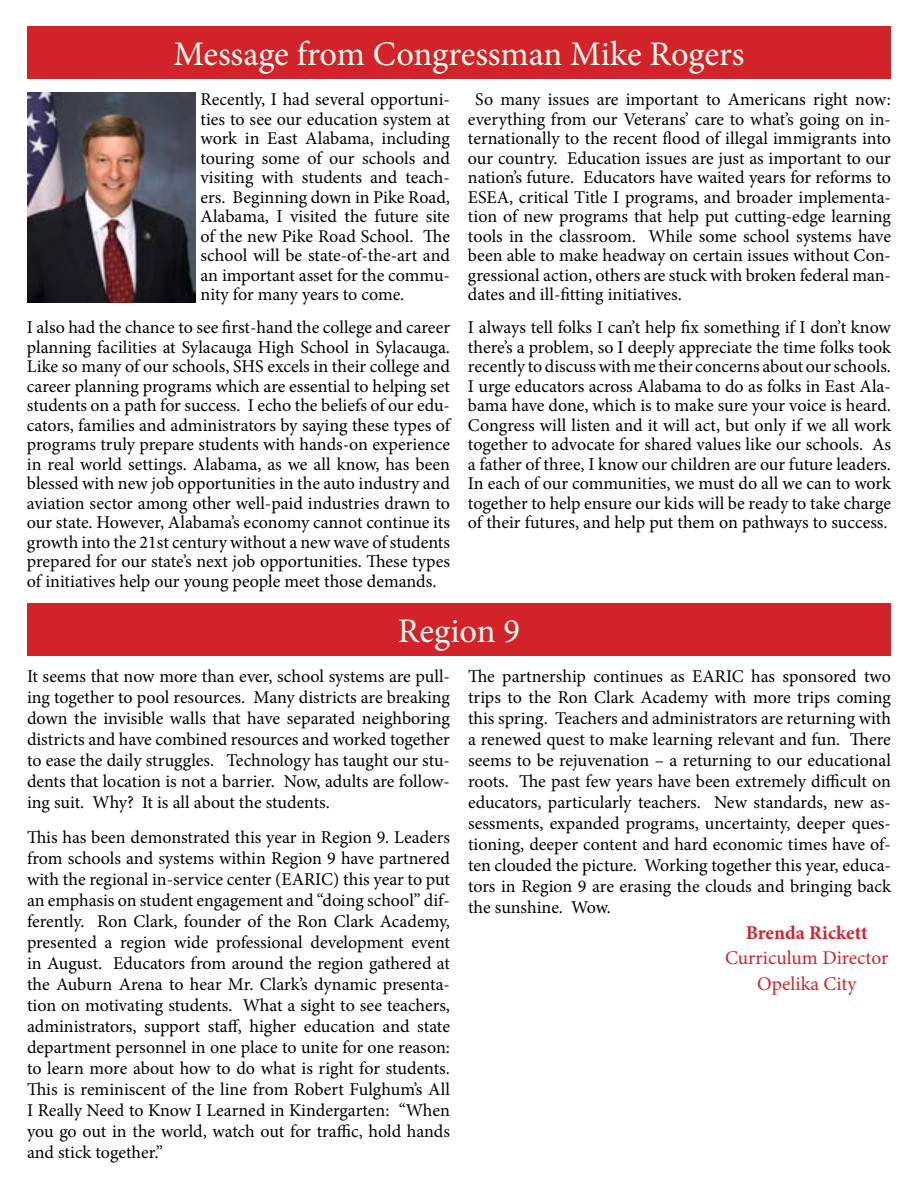
<style>
.page{position:relative;width:918px;height:1188px;background:#fff}
.page>*{position:absolute;margin:0;border:0;box-sizing:border-box;transform-origin:0 0}
.t1{font:34.5px "Minion Pro";letter-spacing:-.005em;color:#fffef0}
.t2{font:19.5px/25.5px "Minion Pro";color:#d2232a;text-align:center}
.t3{font:700 19.5px "Minion Pro";color:#d2232a}
.t4{font:18px/19.5px "Minion Pro";letter-spacing:-.005em;color:#000;text-align:justify}
</style>
<div class="page">
<div style="left:27px;top:603px;width:864px;height:52px;background:#d2232a"></div>
<div style="left:27px;top:26px;width:864px;height:52px;background:#d2232a"></div>
<img style="left:27px;top:92px;width:168px;height:210px">
<h1 class="t1" style="left:174px;top:31px;width:572px">Message from Congressman Mike Rogers</h1>
<p class="t4" style="left:201px;top:90px;width:251px">Recently, I had several opportuni&shy;ties to see our education system at work in East Alabama, including touring some of our schools and visiting with students and teach&shy;ers. Beginning down in Pike Road, Alabama, I visited the future site of the new Pike Road School. The school will be state-of-the-art and an important asset for the commu&shy;nity for many years to come.</p>
<p class="t4" style="left:27px;top:318px;width:425px">I also had the chance to see first-hand the college and career planning facilities at Sylacauga High School in Sylacauga.<br>Like so many of our schools, SHS excels in their college and career planning programs which are essential to helping set students on a path for success. I echo the beliefs of our edu&shy;cators, families and administrators by saying these types of programs truly prepare students with hands-on experience in real world settings. Alabama, as we all know, has been blessed with new job opportunities in the auto industry and aviation sector among other well-paid industries drawn to our state. However, Alabama’s economy cannot continue its growth into the 21st century without a new wave of students prepared for our state’s next job opportunities. These types of initiatives help our young people meet those demands.</p>
<p class="t4" style="left:468px;top:90px;width:425px;text-indent:7px">So many issues are important to Americans right now: everything from our Veterans’ care to what’s going on in&shy;ternationally to the recent flood of illegal immigrants into our country. Education issues are just as important to our nation’s future. Educators have waited years for reforms to ESEA, critical Title I programs, and broader implementa&shy;tion of new programs that help put cutting-edge learning tools in the classroom. While some school systems have been able to make headway on certain issues without Con&shy;gressional action, others are stuck with broken federal man&shy;dates and ill-fitting initiatives.</p>
<p class="t4" style="left:468px;top:318px;width:425px">I always tell folks I can’t help fix something if I don’t know there’s a problem, so I deeply appreciate the time folks took recently to discuss with me their concerns about our schools.<br>I urge educators across Alabama to do as folks in East Ala&shy;bama have done, which is to make sure your voice is heard.<br>Congress will listen and it will act, but only if we all work together to advocate for shared values like our schools. As a father of three, I know our children are our future leaders.<br>In each of our communities, we must do all we can to work together to help ensure our kids will be ready to take charge of their futures, and help put them on pathways to success.</p>
<h1 class="t1" style="left:398px;top:608px;width:124px">Region 9</h1>
<p class="t4" style="left:27px;top:666px;width:425px;line-height:21px">It seems that now more than ever, school systems are pull&shy;ing together to pool resources. Many districts are breaking down the invisible walls that have separated neighboring districts and have combined resources and worked together to ease the daily struggles. Technology has taught our stu&shy;dents that location is not a barrier. Now, adults are follow&shy;ing suit. Why? It is all about the students.</p>
<p class="t4" style="left:27px;top:826px;width:425px;line-height:21px">This has been demonstrated this year in Region 9. Leaders from schools and systems within Region 9 have partnered with the regional in-service center (EARIC) this year to put an emphasis on student engagement and “doing school” dif&shy;ferently. Ron Clark, founder of the Ron Clark Academy, presented a region wide professional development event in August. Educators from around the region gathered at the Auburn Arena to hear Mr. Clark’s dynamic presenta&shy;tion on motivating students. What a sight to see teachers, administrators, support staff, higher education and state department personnel in one place to unite for one reason: to learn more about how to do what is right for students.<br>This is reminiscent of the line from Robert Fulghum’s All I Really Need to Know I Learned in Kindergarten: “When you go out in the world, watch out for traffic, hold hands and stick together.”</p>
<p class="t4" style="left:468px;top:666px;width:425px;line-height:21px">The partnership continues as EARIC has sponsored two trips to the Ron Clark Academy with more trips coming this spring. Teachers and administrators are returning with a renewed quest to make learning relevant and fun. There seems to be rejuvenation – a returning to our educational roots. The past few years have been extremely difficult on educators, particularly teachers. New standards, new as&shy;sessments, expanded programs, uncertainty, deeper ques&shy;tioning, deeper content and hard economic times have of&shy;ten clouded the picture. Working together this year, educa&shy;tors in Region 9 are erasing the clouds and bringing back the sunshine. Wow.</p>
<p class="t3" style="left:746px;top:919px;width:123px">Brenda Rickett</p>
<p class="t2" style="left:725px;top:945px;width:165px">Curriculum Director<br>Opelika City</p>
</div>
